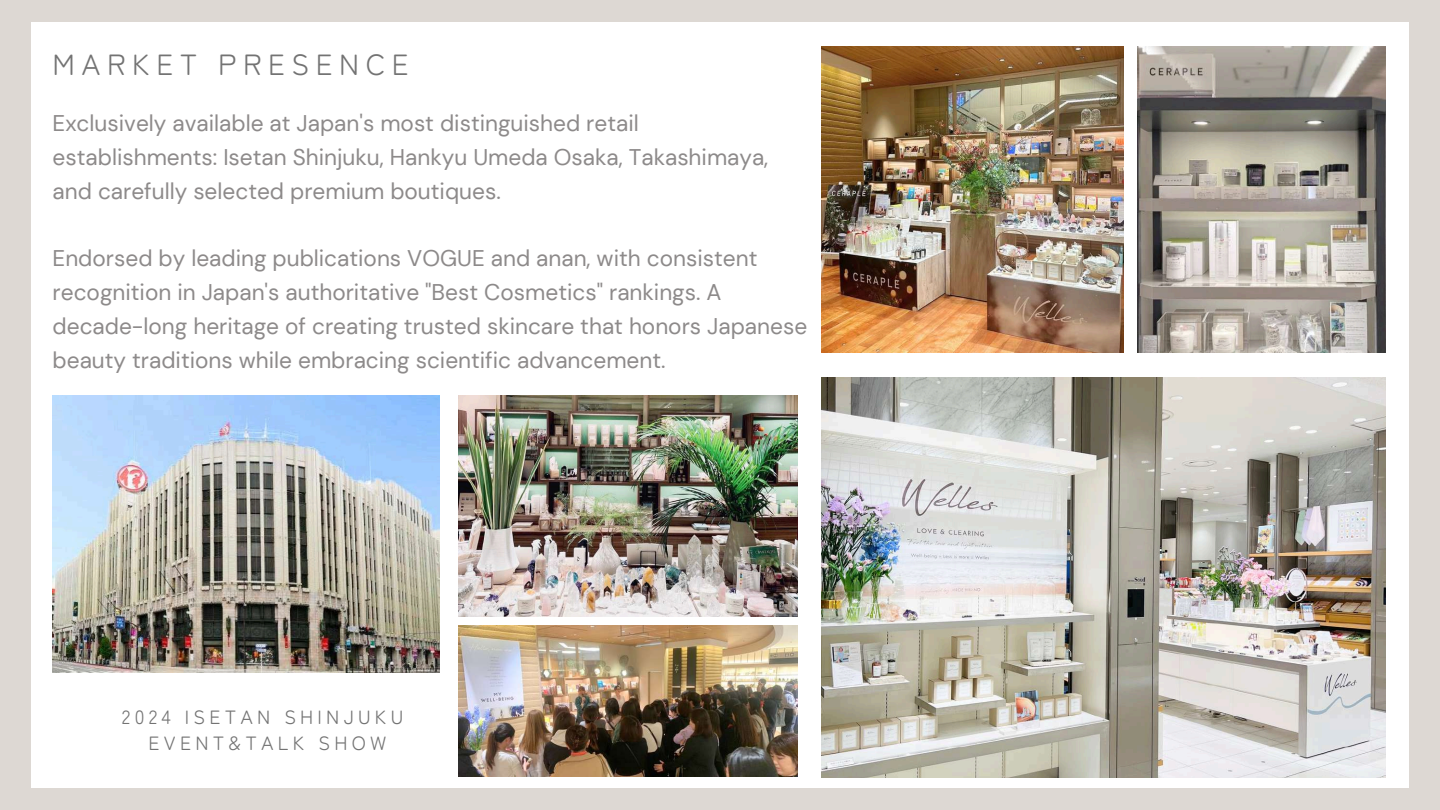
<style>
.page{position:relative;width:1440px;height:810px;background:#ddd8d3}
.page>*{position:absolute;margin:0;border:0;box-sizing:border-box;transform-origin:0 0}
.t1{font:29.2px "Zen Maru Gothic";letter-spacing:.22em;color:#737373}
.t2{font:22.6px/33.8px "DM Sans";color:#8d8a8a}
.t3{font:19.2px/26.2px "Zen Maru Gothic";letter-spacing:.22em;color:#737373;text-align:center}
</style>
<div class="page">
<div style="left:32px;top:22px;width:1376px;height:766px;background:#fff"></div>
<img style="left:1138px;top:46px;width:247px;height:306px">
<img style="left:822px;top:46px;width:301px;height:306px">
<img style="left:822px;top:377px;width:563px;height:401px">
<img style="left:459px;top:626px;width:339px;height:151px">
<img style="left:53px;top:396px;width:387px;height:276px">
<img style="left:459px;top:396px;width:339px;height:220px">
<p class="t1" style="left:53px;top:42px;width:358px">MARKET PRESENCE</p>
<p class="t2" style="left:53px;top:107px;width:717px">Exclusively available at Japan's most distinguished retail establishments: Isetan Shinjuku, Hankyu Umeda Osaka, Takashimaya, and carefully selected premium boutiques.</p>
<p class="t2" style="left:53px;top:242px;width:756px">Endorsed by leading publications VOGUE and anan, with consistent recognition in Japan's authoritative "Best Cosmetics" rankings. A decade-long heritage of creating trusted skincare that honors Japanese beauty traditions while embracing scientific advancement.</p>
<p class="t3" style="left:122px;top:702px;width:283px">2024 ISETAN SHINJUKU<br>EVENT&amp;TALK SHOW</p>
</div>
